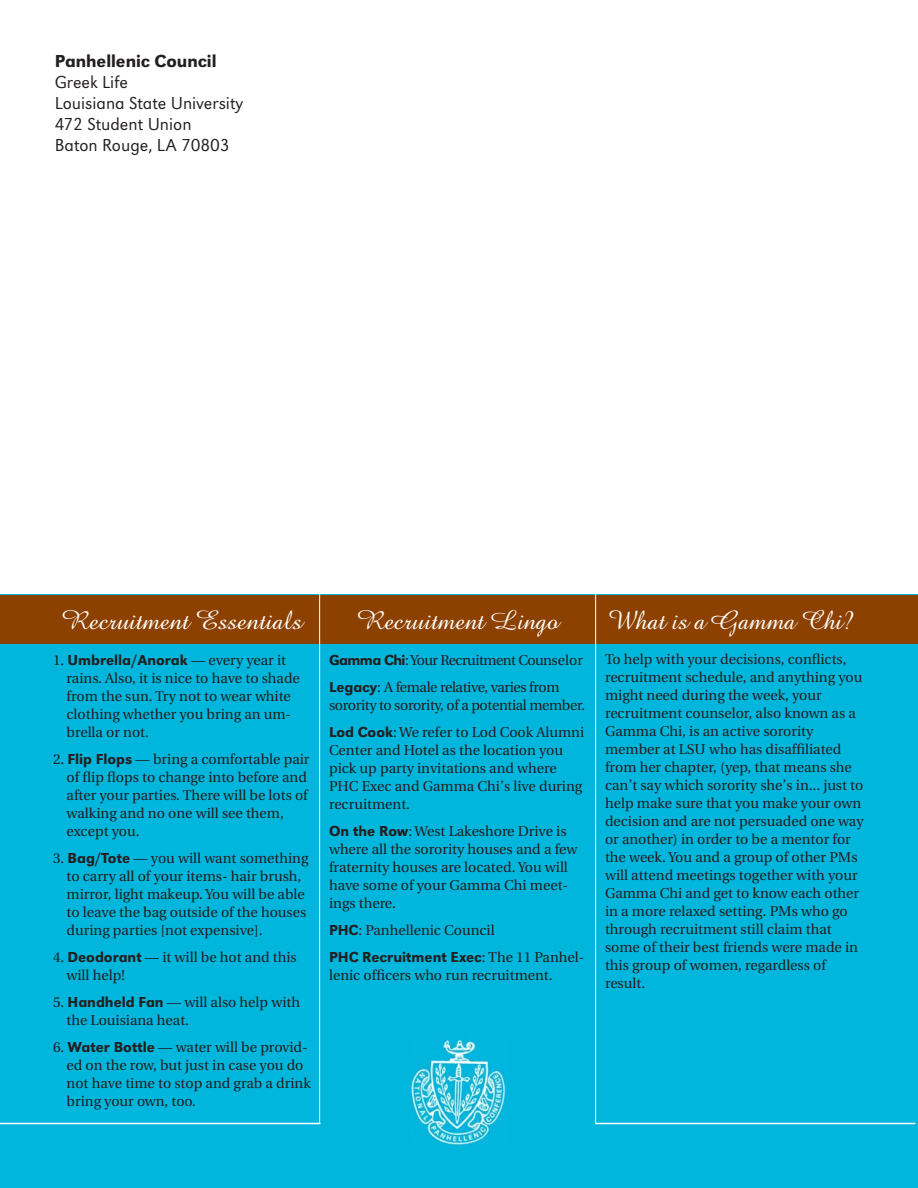
<style>
.page{position:relative;width:918px;height:1188px;background:#fff}
.page>*{position:absolute;margin:0;border:0;box-sizing:border-box;transform-origin:0 0}
.t1{font:27px "Amazone BT";color:#fff}
.t2{font:18px/21px "URW Grotesk T Ligh";color:#231f20}
.t3{font:500 18px "URW Grotesk T";color:#231f20}
.t4{font:500 15px "URW Grotesk T";color:#231f20}
.t5{font:14.25px/18px "Utopia";color:#231f20}
.t6{font:14.25px/27px "Utopia";letter-spacing:-.025em;color:#231f20}
.s1{font-family:"URW Grotesk T";font-weight:500;font-size:15px}
.s2{font-family:"Utopia";font-weight:400;font-size:14.25px}
</style>
<div class="page">
<div style="left:0;top:595px;width:917px;height:593px;background:#00b6dd"></div>
<div style="left:0;top:595px;width:917px;height:49px;background:#8d4101"></div>
<hr style="left:595px;top:585px;width:1px;height:539px;background:#fff">
<hr style="left:319px;top:588px;width:1px;height:536px;background:#fff">
<hr style="left:0;top:1123px;width:321px;height:1px;background:#fff">
<img style="left:410px;top:1039px;width:95px;height:106px">
<hr style="left:595px;top:1123px;width:320px;height:1px;background:#fff">
<p class="t3" style="left:55px;top:55px;width:163px">Panhellenic Council</p>
<p class="t2" style="left:55px;top:74px;width:190px">Greek Life<br>Louisiana State University<br>472 Student Union<br>Baton Rouge, LA 70803</p>
<h1 class="t1" style="left:62px;top:611px;width:242px">Recruitment Essentials</h1>
<h1 class="t1" style="left:357px;top:611px;width:204px">Recruitment Lingo</h1>
<h1 class="t1" style="left:607px;top:611px;width:248px">What is a Gamma Chi?</h1>
<p class="t6" style="left:329px;top:648px;width:255px"><span class="s1">Gamma Chi</span>: Your Recruitment Counselor<br><span class="s1">Legacy</span>: A female relative, varies from</p>
<p class="t6" style="left:329px;top:693px;width:258px">sorority to sorority, of a potential member.<br><span class="s1">Lod Cook</span>: We refer to Lod Cook Alumni</p>
<p class="t5" style="left:329px;top:742px;width:255px">Center and Hotel as the location you pick up party invitations and where<br>PHC Exec and Gamma Chi’s live during recruitment.</p>
<p class="t5" style="left:329px;top:823px;width:250px"><span class="s1">On the Row</span>: West Lakeshore Drive is where all the sorority houses and a few fraternity houses are located. You will have some of your Gamma Chi meet&shy;ings there.</p>
<p class="t5" style="left:329px;top:922px;width:167px"><span class="s1">PHC</span>: Panhellenic Council</p>
<p class="t4" style="left:329px;top:951px;width:257px">PHC Recruitment Exec<span class="s2">: The 11 Panhel-</span></p>
<p class="t5" style="left:329px;top:967px;width:225px">lenic officers who run recruitment.</p>
<p class="t5" style="left:605px;top:651px;width:260px">To help with your decisions, conflicts, recruitment schedule, and anything you might need during the week, your recruitment counselor, also known as a Gamma Chi, is an active sorority member at LSU who has disaffiliated from her chapter, (yep, that means she can’t say which sorority she’s in... just to help make sure that you make your own decision and are not persuaded one way or another) in order to be a mentor for the week. You and a group of other PMs will attend meetings together with your Gamma Chi and get to know each other in a more relaxed setting. PMs who go through recruitment still claim that some of their best friends were made in this group of women, regardless of result.</p>
<p class="t4" style="left:53px;top:654px;width:235px"><span class="s2">1.</span> Umbrella/Anorak <span class="s2">— every year it</span></p>
<p class="t5" style="left:67px;top:670px;width:235px">rains. Also, it is nice to have to shade from the sun. Try not to wear white clothing whether you bring an um&shy;brella or not.</p>
<p class="t5" style="left:67px;top:751px;width:244px;text-indent:-14px">2. <span class="s1">Flip Flops</span> — bring a comfortable pair of flip flops to change into before and after your parties. There will be lots of walking and no one will see them, except you.</p>
<p class="t5" style="left:67px;top:850px;width:243px;text-indent:-14px">3. <span class="s1">Bag/Tote</span> — you will want something to carry all of your items- hair brush, mirror, light makeup. You will be able to leave the bag outside of the houses during parties [not expensive].</p>
<p class="t5" style="left:67px;top:949px;width:232px;text-indent:-14px">4. <span class="s1">Deodorant</span> — it will be hot and this will help!</p>
<p class="t5" style="left:67px;top:994px;width:235px;text-indent:-14px">5. <span class="s1">Handheld Fan</span> — will also help with the Louisiana heat.</p>
<p class="t5" style="left:67px;top:1039px;width:246px;text-indent:-14px">6. <span class="s1">Water Bottle</span> — water will be provid&shy;ed on the row, but just in case you do not have time to stop and grab a drink bring your own, too.</p>
</div>
